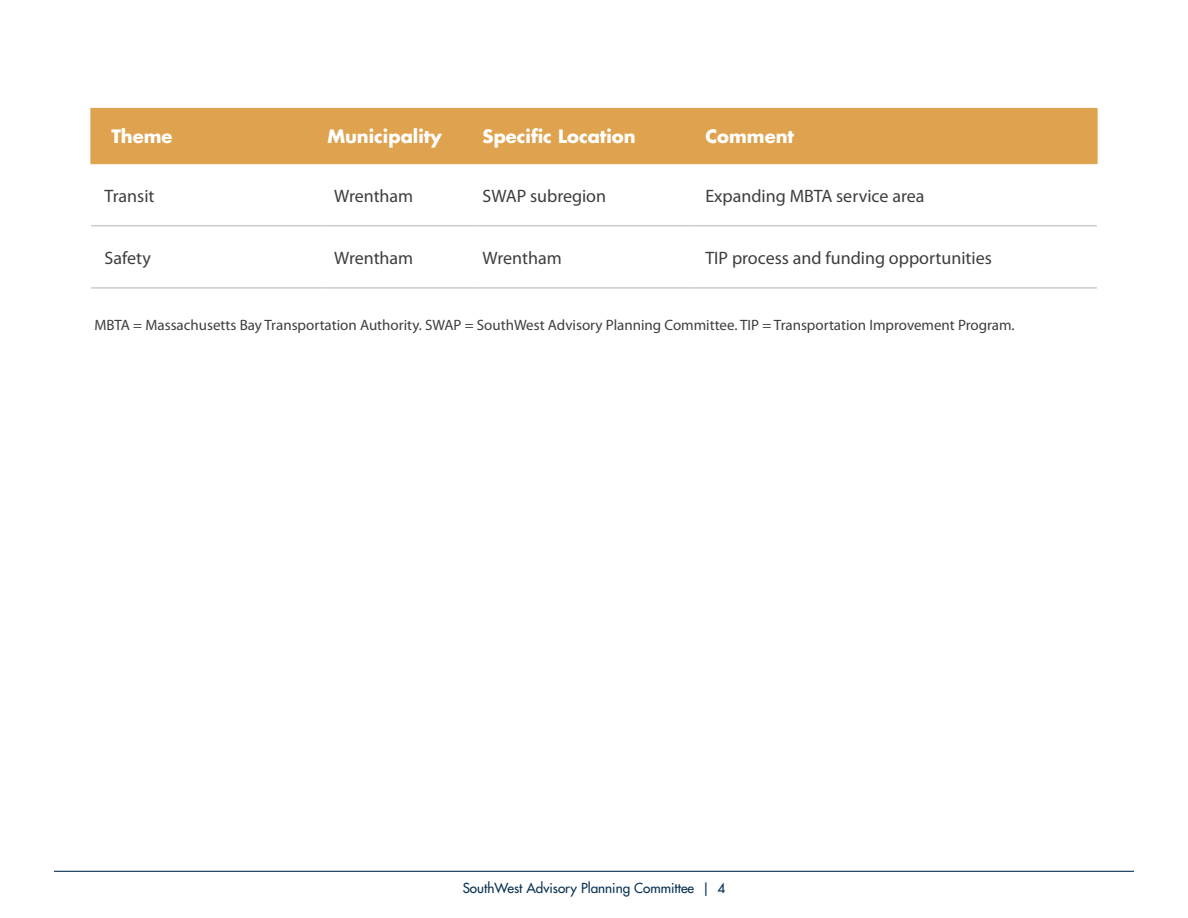
<style>
.page{position:relative;width:1188px;height:918px;background:#fff}
.page>*{position:absolute;margin:0;border:0;box-sizing:border-box;transform-origin:0 0}
.Table_Text{font:18px "Myriad Pro";color:#3e3e3f}
.Table_Heading{font:700 18px "Futura Std";color:#fff}
.Footnote{font:15px "Myriad Pro";color:#3e3e3f}
.t1{font:500 13.5px "Futura Std";color:#093252}
</style>
<div class="page">
<hr style="left:54px;top:871px;width:1080px;height:1px;background:#093252">
<div style="left:92px;top:109px;width:1004px;height:54px;background:#dfa24e"></div>
<hr style="left:320px;top:109px;width:1px;height:54px;background:#dfa24e">
<hr style="left:475px;top:109px;width:2px;height:54px;background:#dfa24e">
<hr style="left:691px;top:109px;width:2px;height:54px;background:#dfa24e">
<hr style="left:91px;top:225px;width:230px;height:1px;background:#b2b3b7">
<hr style="left:321px;top:225px;width:155px;height:1px;background:#b2b3b7">
<hr style="left:692px;top:225px;width:405px;height:1px;background:#b2b3b7">
<hr style="left:91px;top:288px;width:230px;height:1px;background:#b2b3b7">
<hr style="left:321px;top:288px;width:155px;height:1px;background:#b2b3b7">
<hr style="left:476px;top:288px;width:216px;height:1px;background:#b2b3b7">
<hr style="left:692px;top:288px;width:405px;height:1px;background:#b2b3b7">
<hr style="left:476px;top:225px;width:216px;height:1px;background:#b2b3b7">
<hr style="left:90px;top:108px;width:231px;height:1px;background:#dfa24e">
<hr style="left:321px;top:108px;width:155px;height:1px;background:#dfa24e">
<hr style="left:476px;top:108px;width:216px;height:1px;background:#dfa24e">
<hr style="left:692px;top:108px;width:406px;height:1px;background:#dfa24e">
<hr style="left:90px;top:163px;width:231px;height:1px;background:#dfa24e">
<hr style="left:321px;top:163px;width:155px;height:1px;background:#dfa24e">
<hr style="left:476px;top:163px;width:216px;height:1px;background:#dfa24e">
<hr style="left:692px;top:163px;width:406px;height:1px;background:#dfa24e">
<hr style="left:90px;top:109px;width:2px;height:54px;background:#dfa24e">
<hr style="left:1096px;top:109px;width:2px;height:54px;background:#dfa24e">
<p class="Table_Heading" style="left:111px;top:125px;width:63px">Theme</p>
<p class="Table_Heading" style="left:327px;top:125px;width:116px">Municipality</p>
<p class="Table_Heading" style="left:483px;top:125px;width:155px">Specific Location</p>
<p class="Table_Heading" style="left:705px;top:125px;width:90px">Comment</p>
<p class="Table_Text" style="left:105px;top:186px;width:51px">Transit</p>
<p class="Table_Text" style="left:334px;top:186px;width:81px">Wrentham</p>
<p class="Table_Text" style="left:483px;top:186px;width:125px">SWAP subregion</p>
<p class="Table_Text" style="left:705px;top:186px;width:221px">Expanding MBTA service area</p>
<p class="Table_Text" style="left:105px;top:248px;width:48px">Safety</p>
<p class="Table_Text" style="left:334px;top:248px;width:81px">Wrentham</p>
<p class="Table_Text" style="left:483px;top:248px;width:81px">Wrentham</p>
<p class="Table_Text" style="left:705px;top:248px;width:288px">TIP process and funding opportunities</p>
<p class="Footnote" style="left:94px;top:317px;width:922px">MBTA = Massachusetts Bay Transportation Authority. SWAP = SouthWest Advisory Planning Committee. TIP = Transportation Improvement Program.</p>
<p class="t1" style="left:463px;top:879px;width:264px">SouthWest Advisory Planning Committee | 4</p>
</div>
